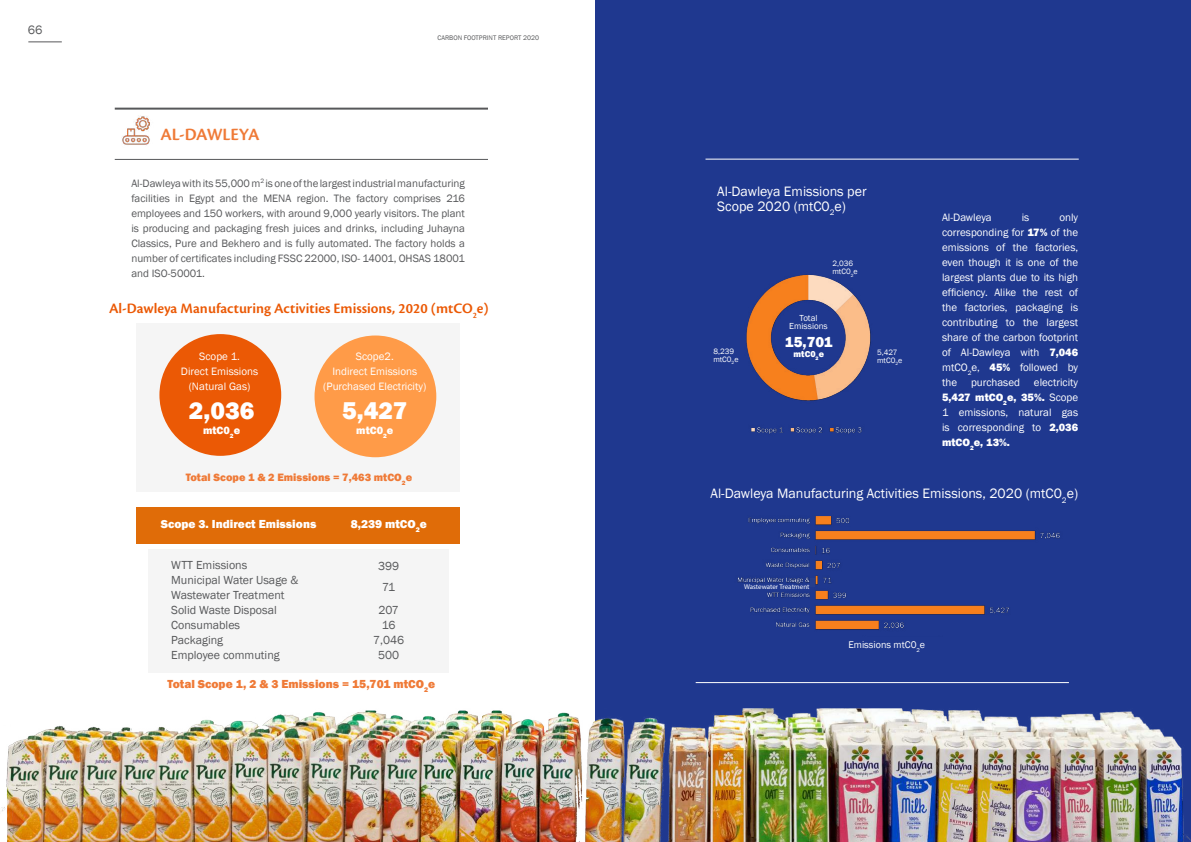
<style>
.page{position:relative;width:1191px;height:842px;background:#fff}
.page>*{position:absolute;margin:0;border:0;box-sizing:border-box;transform-origin:0 0}
.t1{font:800 25px "Franklin Gothic";color:#fff}
.t2{font:600 18px "Cronos Pro";letter-spacing:-.005em;color:#ef7a37}
.t3{font:600 15px "Cronos Pro";color:#eb5905}
.t4{font:800 15px "Franklin Gothic";color:#fff}
.t5{font:14px/15px "Franklin Gothic";color:#fff}
.t6{font:12.5px "Franklin Gothic";color:#57585a}
.t7{font:12px/15px "Franklin Gothic";color:#57585a;text-align:center}
.t8{font:800 12px "Franklin Gothic";color:#ef7a37}
.t9{font:800 12px "Franklin Gothic";color:#fff}
.t10{font:11px/15px "Franklin Gothic";color:#fff;text-align:center}
.t11{font:11px/15px "Franklin Gothic";color:#57585a;text-align:justify}
.t12{font:800 11px "Franklin Gothic";color:#ef7a37}
.t13{font:800 11px "Franklin Gothic";color:#fff}
.t14{font:10px "Franklin Gothic";color:#fff}
.t15{font:9px/8px "Franklin Gothic";color:#fff;text-align:center}
.t16{font:800 9px "Franklin Gothic";color:#fff}
.t17{font:8px/8px "Franklin Gothic";color:#fff}
.t18{font:7px "Myriad Pro";letter-spacing:-.005em;color:#fff}
.t19{font:6.8px "Franklin Gothic";color:#57585a}
.s1{font-weight:800}
</style>
<div class="page">
<hr style="left:28px;top:42px;width:34px;height:1px;background:#57585a">
<div style="left:137px;top:323px;width:323px;height:168px;background:#f5f5f5"></div>
<div style="left:314px;top:335px;width:122px;height:122px;background:#ff9b48;border-radius:50%"></div>
<div style="left:159px;top:334px;width:122px;height:122px;background:#eb5905;border-radius:50%"></div>
<hr style="left:115px;top:108px;width:373px;height:2px;background:#57585a">
<hr style="left:115px;top:159px;width:373px;height:1px;background:#57585a">
<div style="left:148px;top:550px;width:300px;height:123px;background:#f5f5f5"></div>
<div style="left:137px;top:508px;width:323px;height:36px;background:#e06c08"></div>
<img style="left:122px;top:116px;width:28px;height:29px">
<div style="left:595px;top:0;width:596px;height:842px;background:#1f388f"></div>
<hr style="left:705px;top:159px;width:373px;height:1px;background:#fff">
<hr style="left:695px;top:682px;width:374px;height:1px;background:#fff">
<img style="left:737px;top:516px;width:323px;height:114px">
<div style="left:810px;top:578px;width:5px;height:9px;background:#263e8d"></div>
<img style="left:1px;top:708px;width:1190px;height:134px">
<img style="left:746px;top:274px;width:125px;height:160px">
<p class="t6" style="left:28px;top:22px;width:16px">66</p>
<h2 class="t2" style="left:160px;top:124px;width:101px">AL-DAWLEYA</h2>
<p class="t19" style="left:437px;top:33px;width:103px">CARBON FOOTPRINT REPORT 2020</p>
<p class="t11" style="left:131px;top:176px;width:335px">Al-Dawleya with its 55,000 m<sup>2</sup> is one of the largest industrial manufacturing facilities in Egypt and the MENA region. The factory comprises 216 employees and 150 workers, with around 9,000 yearly visitors. The plant is producing and packaging fresh juices and drinks, including Juhayna Classics, Pure and Bekhero and is fully automated. The factory holds a number of certificates including FSSC 22000, ISO- 14001, OHSAS 18001 and ISO-50001.</p>
<h3 class="t3" style="left:109px;top:299px;width:381px">Al-Dawleya Manufacturing Activities Emissions, 2020 (mtCO<sub>2</sub>e)</h3>
<p class="t10" style="left:181px;top:349px;width:79px">Scope 1.<br>Direct Emissions (Natural Gas)</p>
<p class="t10" style="left:323px;top:349px;width:104px">Scope2.<br>Indirect Emissions (Purchased Electricity)</p>
<h1 class="t1" style="left:189px;top:394px;width:67px">2,036</h1>
<p class="t13" style="left:203px;top:423px;width:39px">mtC0<sub>2</sub>e</p>
<h1 class="t1" style="left:342px;top:394px;width:67px">5,427</h1>
<p class="t13" style="left:356px;top:423px;width:39px">mtC0<sub>2</sub>e</p>
<p class="t12" style="left:186px;top:470px;width:228px">Total Scope 1 &amp; 2 Emissions = 7,463 mtCO<sub>2</sub>e</p>
<p class="t9" style="left:161px;top:516px;width:157px">Scope 3. Indirect Emissions</p>
<p class="t7" style="left:171px;top:558px;width:129px;text-align:left">WTT Emissions<br>Municipal Water Usage &amp;<br>Wastewater Treatment<br>Solid Waste Disposal<br>Consumables<br>Packaging<br>Employee commuting</p>
<p class="t7" style="left:378px;top:556px;width:23px;line-height:21px">399<br>71</p>
<p class="t9" style="left:351px;top:516px;width:78px">8,239 mtCO<sub>2</sub>e</p>
<p class="t7" style="left:373px;top:603px;width:33px">207<br>16<br>7,046<br>500</p>
<p class="t8" style="left:167px;top:676px;width:269px">Total Scope 1, 2 &amp; 3 Emissions = 15,701 mtCO<sub>2</sub>e</p>
<p class="t5" style="left:717px;top:184px;width:151px">Al-Dawleya Emissions per<br>Scope 2020 (mtC0<sub>2</sub>e)</p>
<p class="t10" style="left:942px;top:210px;width:138px;text-align:justify;text-indent:117px">only corresponding for <span class="s1">17%</span> of the emissions of the factories, even though it is one of the largest plants due to its high efficiency. Alike the rest of the factories, packaging is contributing to the largest share of the carbon footprint of Al-Dawleya with <span class="s1">7,046 </span>mtCO<sub>2</sub>e, <span class="s1">45%</span> followed by the</p>
<p class="t10" style="left:942px;top:210px;width:51px">Al-Dawleya</p>
<p class="t10" style="left:1021px;top:210px;width:9px">is</p>
<p class="t17" style="left:832px;top:260px;width:27px">2,036 mtC0<sub>2</sub>e</p>
<p class="t15" style="left:789px;top:314px;width:40px">Total<br>Emissions</p>
<h3 class="t4" style="left:785px;top:332px;width:49px">15,701</h3>
<p class="t16" style="left:793px;top:348px;width:32px">mtC0<sub>2</sub>e</p>
<p class="t17" style="left:713px;top:347px;width:27px">8,239 mtC0<sub>2</sub>e</p>
<p class="t17" style="left:877px;top:348px;width:27px">5,427 mtC0<sub>2</sub>e</p>
<p class="t10" style="left:942px;top:375px;width:138px;text-align:justify;text-indent:92px">electricity <span class="s1">5,427 mtCO</span><sub>2</sub><span class="s1">e, 35%.</span> Scope 1 emissions, natural gas is corresponding to <span class="s1">2,036 mtCO</span><sub>2</sub><span class="s1">e, 13%.</span></p>
<p class="t5" style="left:710px;top:486px;width:369px">Al-Dawleya Manufacturing Activities Emissions, 2020 (mtC0<sub>2</sub>e)</p>
<p class="t10" style="left:971px;top:375px;width:50px">purchased</p>
<p class="t18" style="left:744px;top:582px;width:67px">Wastewater Treatment</p>
<p class="t14" style="left:848px;top:639px;width:78px">Emissions mtC0<sub>2</sub>e</p>
</div>
